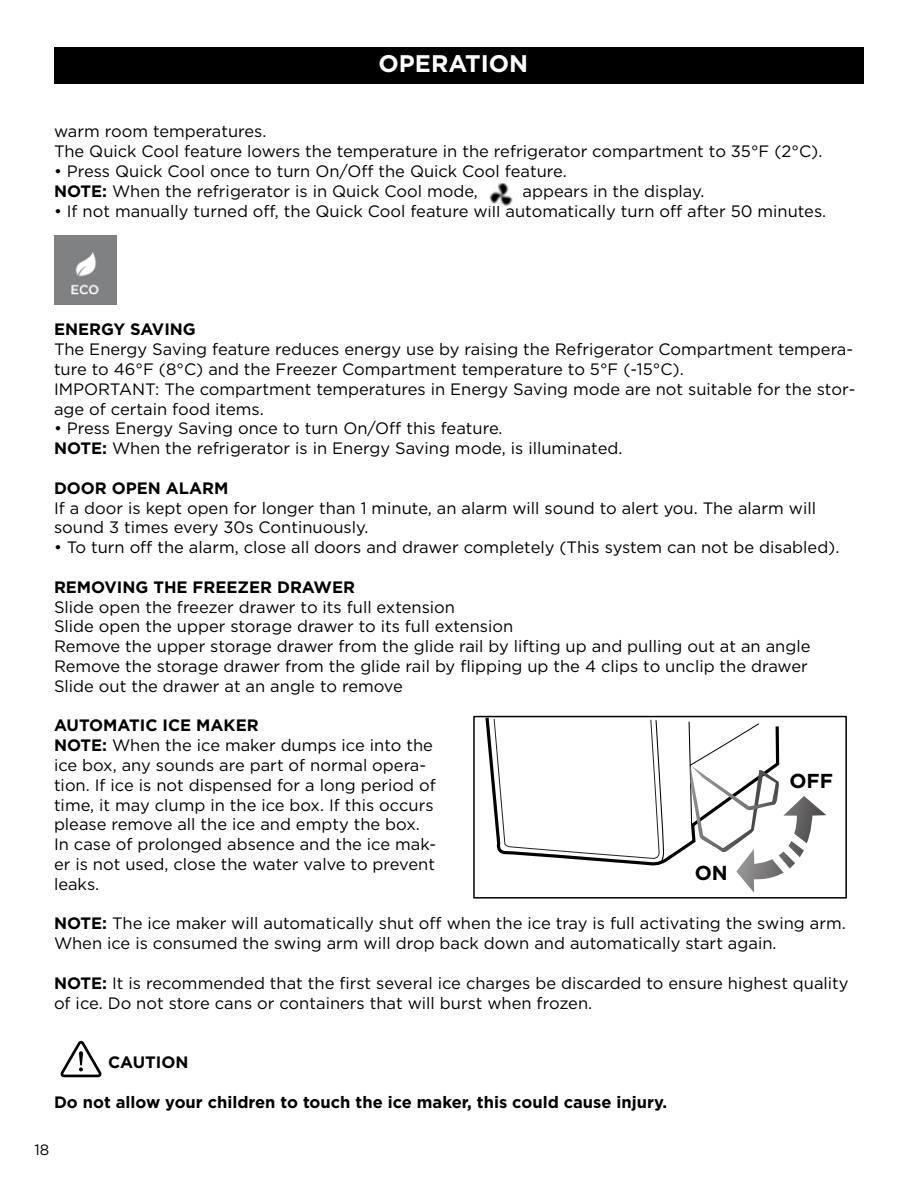
<style>
.page{position:relative;width:918px;height:1188px;background:#fff}
.page>*{position:absolute;margin:0;border:0;box-sizing:border-box;transform-origin:0 0}
.t1{font:700 24px "Gotham";color:#fff}
.t2{font:700 20.25px "Gotham";color:#000}
.t3{font:16.5px/19.8px "Gotham";color:#000}
.t4{font:700 16.5px "Gotham";color:#000}
.t5{font:15px "Gotham";color:#000}
.s1{font-weight:700}
</style>
<div class="page">
<img style="left:54px;top:235px;width:63px;height:69px">
<div style="left:54px;top:48px;width:810px;height:36px;background:#000"></div>
<svg style="left:60px;top:1041px;width:42px;height:36px"></svg>
<svg style="left:485px;top:719px;width:203px;height:147px"></svg>
<svg style="left:688px;top:721px;width:138px;height:171px"></svg>
<svg style="left:494px;top:719px;width:171px;height:146px"></svg>
<div style="left:473px;top:716px;width:374px;height:183px;border:2px solid #000"></div>
<img style="left:489px;top:183px;width:24px;height:23px">
<h1 class="t1" style="left:379px;top:47px;width:151px">OPERATION</h1>
<p class="t3" style="left:54px;top:121px;width:770px">warm room temperatures.<br>The Quick Cool feature lowers the temperature in the refrigerator compartment to 35°F (2°C).</p>
<p class="t3" style="left:54px;top:161px;width:514px">• Press Quick Cool once to turn On/Off the Quick Cool feature.<br><span class="s1">NOTE:</span> When the refrigerator is in Quick Cool mode,</p>
<p class="t3" style="left:523px;top:181px;width:184px">appears in the display.</p>
<p class="t3" style="left:54px;top:200px;width:774px">• If not manually turned off, the Quick Cool feature will automatically turn off after 50 minutes.</p>
<p class="t4" style="left:54px;top:319px;width:143px">ENERGY SAVING</p>
<p class="t3" style="left:54px;top:339px;width:803px">The Energy Saving feature reduces energy use by raising the Refrigerator Compartment tempera&shy;ture to 46°F (8°C) and the Freezer Compartment temperature to 5°F (-15°C).<br>IMPORTANT: The compartment temperatures in Energy Saving mode are not suitable for the stor&shy;age of certain food items.</p>
<p class="t3" style="left:54px;top:418px;width:570px">• Press Energy Saving once to turn On/Off this feature.<br><span class="s1">NOTE:</span> When the refrigerator is in Energy Saving mode, is illuminated.</p>
<p class="t4" style="left:54px;top:477px;width:176px">DOOR OPEN ALARM</p>
<p class="t3" style="left:54px;top:497px;width:764px">If a door is kept open for longer than 1 minute, an alarm will sound to alert you. The alarm will sound 3 times every 30s Continuously.</p>
<p class="t3" style="left:54px;top:537px;width:787px">• To turn off the alarm, close all doors and drawer completely (This system can not be disabled).</p>
<p class="t4" style="left:54px;top:576px;width:303px">REMOVING THE FREEZER DRAWER</p>
<p class="t3" style="left:54px;top:596px;width:758px">Slide open the freezer drawer to its full extension<br>Slide open the upper storage drawer to its full extension<br>Remove the upper storage drawer from the glide rail by lifting up and pulling out at an angle Remove the storage drawer from the glide rail by flipping up the 4 clips to unclip the drawer Slide out the drawer at an angle to remove</p>
<p class="t3" style="left:54px;top:715px;width:384px"><span class="s1">AUTOMATIC ICE MAKER<br>NOTE:</span> When the ice maker dumps ice into the ice box, any sounds are part of normal opera&shy;tion. If ice is not dispensed for a long period of time, it may clump in the ice box. If this occurs please remove all the ice and empty the box.<br>In case of prolonged absence and the ice mak&shy;er is not used, close the water valve to prevent leaks.</p>
<p class="t3" style="left:54px;top:913px;width:793px"><span class="s1">NOTE:</span> The ice maker will automatically shut off when the ice tray is full activating the swing arm.<br>When ice is consumed the swing arm will drop back down and automatically start again.</p>
<p class="t3" style="left:54px;top:973px;width:796px"><span class="s1">NOTE:</span> It is recommended that the first several ice charges be discarded to ensure highest quality of ice. Do not store cans or containers that will burst when frozen.</p>
<p class="t2" style="left:789px;top:768px;width:45px">OFF</p>
<p class="t2" style="left:695px;top:860px;width:35px">ON</p>
<p class="t4" style="left:108px;top:1051px;width:82px">CAUTION</p>
<p class="t4" style="left:54px;top:1091px;width:615px">Do not allow your children to touch the ice maker, this could cause injury.</p>
<p class="t5" style="left:35px;top:1140px;width:16px">18</p>
</div>
